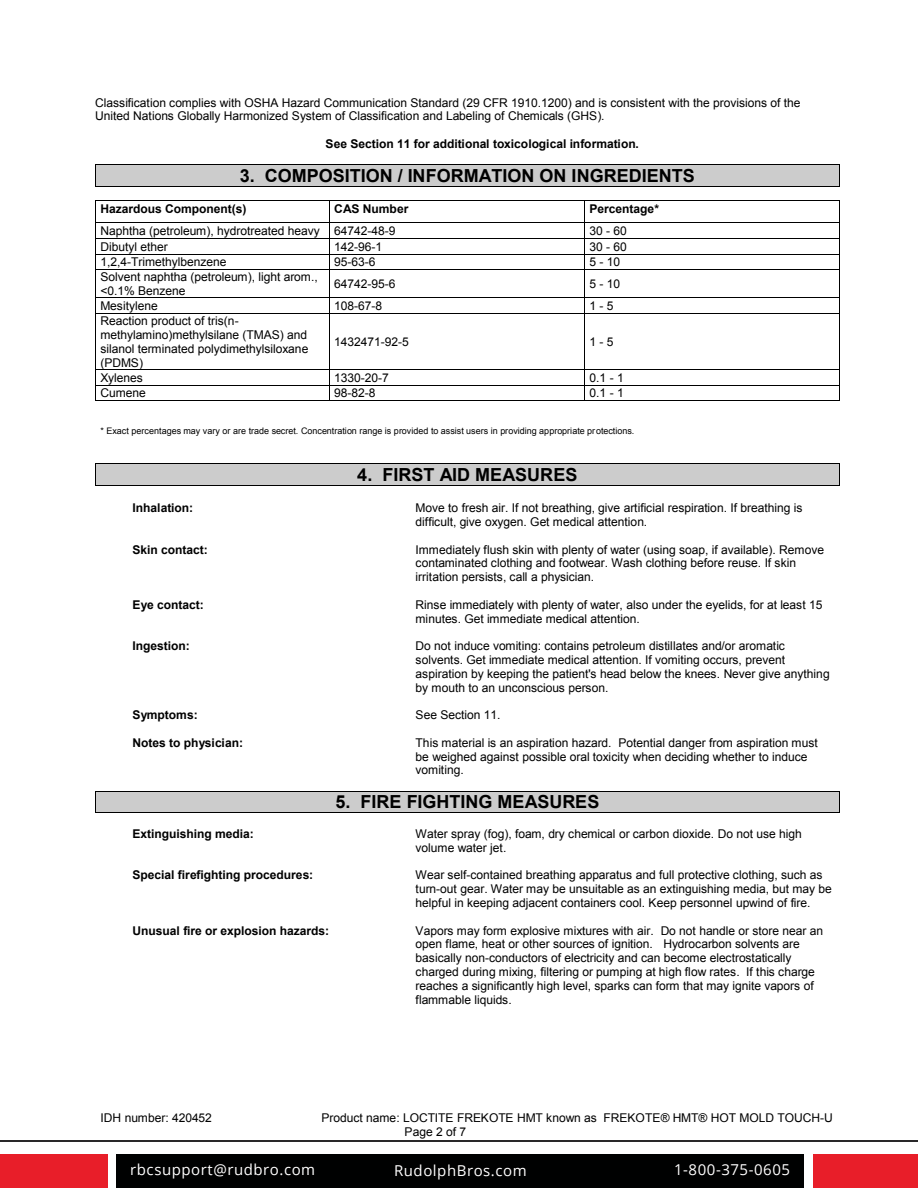
<style>
.page{position:relative;width:918px;height:1188px;background:#fff}
.page>*{position:absolute;margin:0;border:0;box-sizing:border-box;transform-origin:0 0}
.t1{font:700 18px "Arial";color:#000}
.t2{font:15px "Open Sans";letter-spacing:.035em;color:#fff}
.t3{font:12px/13.8px "Arial";letter-spacing:-.005em;color:#000}
.t4{font:700 12px "Arial";color:#000}
.t5{font:9px "Arial";letter-spacing:.005em;color:#000}
</style>
<div class="page">
<div style="left:813px;top:1155px;width:105px;height:33px;background:#e81e29"></div>
<div style="left:0;top:1155px;width:107px;height:33px;background:#e81e29"></div>
<div style="left:116px;top:1155px;width:688px;height:33px;background:#000101"></div>
<hr style="left:0;top:1140px;width:918px;height:2px;background:#292829">
<div style="left:100px;top:165px;width:734px;height:21px;background:#ccc"></div>
<hr style="left:95px;top:164px;width:744px;height:1px;background:#000">
<svg style="left:95px;top:165px;width:1px;height:21px"></svg>
<hr style="left:95px;top:186px;width:744px;height:1px;background:#000">
<svg style="left:839px;top:164px;width:1px;height:23px"></svg>
<hr style="left:95px;top:200px;width:234px;height:1px;background:#000">
<hr style="left:329px;top:200px;width:255px;height:1px;background:#000">
<hr style="left:584px;top:200px;width:255px;height:1px;background:#000">
<hr style="left:95px;top:222px;width:234px;height:1px;background:#000">
<hr style="left:329px;top:222px;width:255px;height:1px;background:#000">
<hr style="left:584px;top:222px;width:255px;height:1px;background:#000">
<hr style="left:95px;top:238px;width:234px;height:1px;background:#000">
<hr style="left:329px;top:238px;width:255px;height:1px;background:#000">
<hr style="left:584px;top:238px;width:255px;height:1px;background:#000">
<hr style="left:95px;top:254px;width:234px;height:1px;background:#000">
<hr style="left:329px;top:254px;width:255px;height:1px;background:#000">
<hr style="left:584px;top:254px;width:255px;height:1px;background:#000">
<hr style="left:95px;top:269px;width:234px;height:1px;background:#000">
<hr style="left:329px;top:269px;width:255px;height:1px;background:#000">
<hr style="left:584px;top:269px;width:255px;height:1px;background:#000">
<hr style="left:95px;top:298px;width:234px;height:1px;background:#000">
<hr style="left:329px;top:298px;width:255px;height:1px;background:#000">
<hr style="left:584px;top:298px;width:255px;height:1px;background:#000">
<svg style="left:95px;top:201px;width:1px;height:112px"></svg>
<hr style="left:95px;top:313px;width:234px;height:1px;background:#000">
<svg style="left:329px;top:201px;width:1px;height:112px"></svg>
<hr style="left:329px;top:313px;width:255px;height:1px;background:#000">
<svg style="left:584px;top:201px;width:1px;height:112px"></svg>
<hr style="left:584px;top:313px;width:255px;height:1px;background:#000">
<svg style="left:839px;top:200px;width:1px;height:114px"></svg>
<hr style="left:95px;top:314px;width:1px;height:55px;background:#000">
<hr style="left:95px;top:369px;width:234px;height:1px;background:#000">
<hr style="left:329px;top:314px;width:1px;height:55px;background:#000">
<hr style="left:329px;top:369px;width:255px;height:1px;background:#000">
<hr style="left:584px;top:314px;width:1px;height:55px;background:#000">
<hr style="left:584px;top:369px;width:255px;height:1px;background:#000">
<hr style="left:839px;top:314px;width:1px;height:55px;background:#000">
<hr style="left:95px;top:385px;width:234px;height:1px;background:#000">
<hr style="left:329px;top:385px;width:255px;height:1px;background:#000">
<hr style="left:584px;top:385px;width:255px;height:1px;background:#000">
<svg style="left:95px;top:370px;width:1px;height:30px"></svg>
<hr style="left:95px;top:400px;width:234px;height:1px;background:#000">
<svg style="left:329px;top:370px;width:1px;height:30px"></svg>
<hr style="left:329px;top:400px;width:255px;height:1px;background:#000">
<svg style="left:584px;top:370px;width:1px;height:30px"></svg>
<hr style="left:584px;top:400px;width:255px;height:1px;background:#000">
<svg style="left:839px;top:369px;width:1px;height:32px"></svg>
<div style="left:101px;top:464px;width:733px;height:21px;background:#ccc"></div>
<hr style="left:96px;top:463px;width:743px;height:1px;background:#000">
<svg style="left:95px;top:463px;width:1px;height:23px"></svg>
<hr style="left:96px;top:485px;width:743px;height:1px;background:#000">
<svg style="left:839px;top:463px;width:1px;height:23px"></svg>
<div style="left:101px;top:791px;width:733px;height:21px;background:#ccc"></div>
<hr style="left:96px;top:791px;width:743px;height:1px;background:#000">
<svg style="left:95px;top:791px;width:1px;height:22px"></svg>
<hr style="left:96px;top:812px;width:743px;height:1px;background:#000">
<svg style="left:839px;top:791px;width:1px;height:22px"></svg>
<p class="t3" style="left:95px;top:96px;width:707px">Classification complies with OSHA Hazard Communication Standard (29 CFR 1910.1200) and is consistent with the provisions of the<br>United Nations Globally Harmonized System of Classification and Labeling of Chemicals (GHS).</p>
<p class="t4" style="left:326px;top:136px;width:315px">See Section 11 for additional toxicological information.</p>
<h1 class="t1" style="left:240px;top:164px;width:457px">3. COMPOSITION / INFORMATION ON INGREDIENTS</h1>
<p class="t4" style="left:100px;top:201px;width:148px">Hazardous Component(s)</p>
<p class="t4" style="left:334px;top:201px;width:76px">CAS Number</p>
<p class="t4" style="left:590px;top:201px;width:71px">Percentage*</p>
<p class="t3" style="left:100px;top:224px;width:297px">Naphtha (petroleum), hydrotreated heavy 64742-48-9</p>
<p class="t3" style="left:590px;top:224px;width:39px">30 - 60</p>
<p class="t3" style="left:100px;top:240px;width:69px">Dibutyl ether</p>
<p class="t3" style="left:334px;top:240px;width:49px">142-96-1</p>
<p class="t3" style="left:590px;top:240px;width:39px">30 - 60</p>
<p class="t3" style="left:100px;top:255px;width:128px">1,2,4-Trimethylbenzene</p>
<p class="t3" style="left:334px;top:255px;width:43px">95-63-6</p>
<p class="t3" style="left:590px;top:255px;width:32px">5 - 10</p>
<p class="t3" style="left:100px;top:270px;width:219px">Solvent naphtha (petroleum), light arom., &lt;0.1% Benzene</p>
<p class="t3" style="left:334px;top:277px;width:63px">64742-95-6</p>
<p class="t3" style="left:590px;top:277px;width:32px">5 - 10</p>
<p class="t3" style="left:100px;top:299px;width:59px">Mesitylene</p>
<p class="t3" style="left:334px;top:299px;width:49px">108-67-8</p>
<p class="t3" style="left:590px;top:299px;width:26px">1 - 5</p>
<p class="t3" style="left:100px;top:314px;width:209px">Reaction product of tris(n&shy;methylamino)methylsilane (TMAS) and silanol terminated polydimethylsiloxane (PDMS)</p>
<p class="t3" style="left:334px;top:335px;width:76px">1432471-92-5</p>
<p class="t3" style="left:590px;top:335px;width:26px">1 - 5</p>
<p class="t3" style="left:100px;top:371px;width:44px">Xylenes</p>
<p class="t3" style="left:334px;top:371px;width:56px">1330-20-7</p>
<p class="t3" style="left:590px;top:371px;width:36px">0.1 - 1</p>
<p class="t3" style="left:100px;top:386px;width:47px">Cumene</p>
<p class="t3" style="left:334px;top:386px;width:43px">98-82-8</p>
<p class="t3" style="left:590px;top:386px;width:36px">0.1 - 1</p>
<p class="t5" style="left:101px;top:425px;width:535px">* Exact percentages may vary or are trade secret. Concentration range is provided to assist users in providing appropriate protections.</p>
<h1 class="t1" style="left:357px;top:463px;width:222px">4. FIRST AID MEASURES</h1>
<p class="t4" style="left:132px;top:500px;width:62px">Inhalation:</p>
<p class="t3" style="left:416px;top:501px;width:388px">Move to fresh air. If not breathing, give artificial respiration. If breathing is difficult, give oxygen. Get medical attention.</p>
<p class="t4" style="left:132px;top:541px;width:77px">Skin contact:</p>
<p class="t3" style="left:416px;top:543px;width:410px">Immediately flush skin with plenty of water (using soap, if available). Remove contaminated clothing and footwear. Wash clothing before reuse. If skin irritation persists, call a physician.</p>
<p class="t4" style="left:132px;top:597px;width:73px">Eye contact:</p>
<p class="t3" style="left:416px;top:598px;width:408px">Rinse immediately with plenty of water, also under the eyelids, for at least 15 minutes. Get immediate medical attention.</p>
<p class="t4" style="left:132px;top:638px;width:59px">Ingestion:</p>
<p class="t3" style="left:416px;top:639px;width:416px">Do not induce vomiting: contains petroleum distillates and/or aromatic solvents. Get immediate medical attention. If vomiting occurs, prevent aspiration by keeping the patient's head below the knees. Never give anything by mouth to an unconscious person.</p>
<p class="t4" style="left:132px;top:707px;width:67px">Symptoms:</p>
<p class="t3" style="left:416px;top:708px;width:86px">See Section 11.</p>
<p class="t4" style="left:132px;top:735px;width:112px">Notes to physician:</p>
<p class="t3" style="left:416px;top:736px;width:404px">This material is an aspiration hazard. Potential danger from aspiration must be weighed against possible oral toxicity when deciding whether to induce vomiting.</p>
<h1 class="t1" style="left:336px;top:790px;width:265px">5. FIRE FIGHTING MEASURES</h1>
<p class="t4" style="left:132px;top:826px;width:123px">Extinguishing media:</p>
<p class="t3" style="left:416px;top:827px;width:388px">Water spray (fog), foam, dry chemical or carbon dioxide. Do not use high volume water jet.</p>
<p class="t4" style="left:132px;top:867px;width:182px">Special firefighting procedures:</p>
<p class="t3" style="left:416px;top:868px;width:418px">Wear self-contained breathing apparatus and full protective clothing, such as turn-out gear. Water may be unsuitable as an extinguishing media, but may be helpful in keeping adjacent containers cool. Keep personnel upwind of fire.</p>
<p class="t4" style="left:132px;top:922px;width:198px">Unusual fire or explosion hazards:</p>
<p class="t3" style="left:416px;top:924px;width:409px">Vapors may form explosive mixtures with air. Do not handle or store near an open flame, heat or other sources of ignition. Hydrocarbon solvents are basically non-conductors of electricity and can become electrostatically charged during mixing, filtering or pumping at high flow rates. If this charge reaches a significantly high level, sparks can form that may ignite vapors of flammable liquids.</p>
<p class="t3" style="left:101px;top:1111px;width:113px">IDH number: 420452</p>
<p class="t3" style="left:405px;top:1111px;width:430px;text-indent:-83px">Product name: LOCTITE FREKOTE HMT known as FREKOTE® HMT® HOT MOLD TOUCH-U<br>Page 2 of 7</p>
<p class="t2" style="left:130px;top:1160px;width:187px">rbcsupport@rudbro.com</p>
<p class="t2" style="left:394px;top:1160px;width:134px">RudolphBros.com</p>
<p class="t2" style="left:674px;top:1160px;width:117px">1-800-375-0605</p>
</div>
